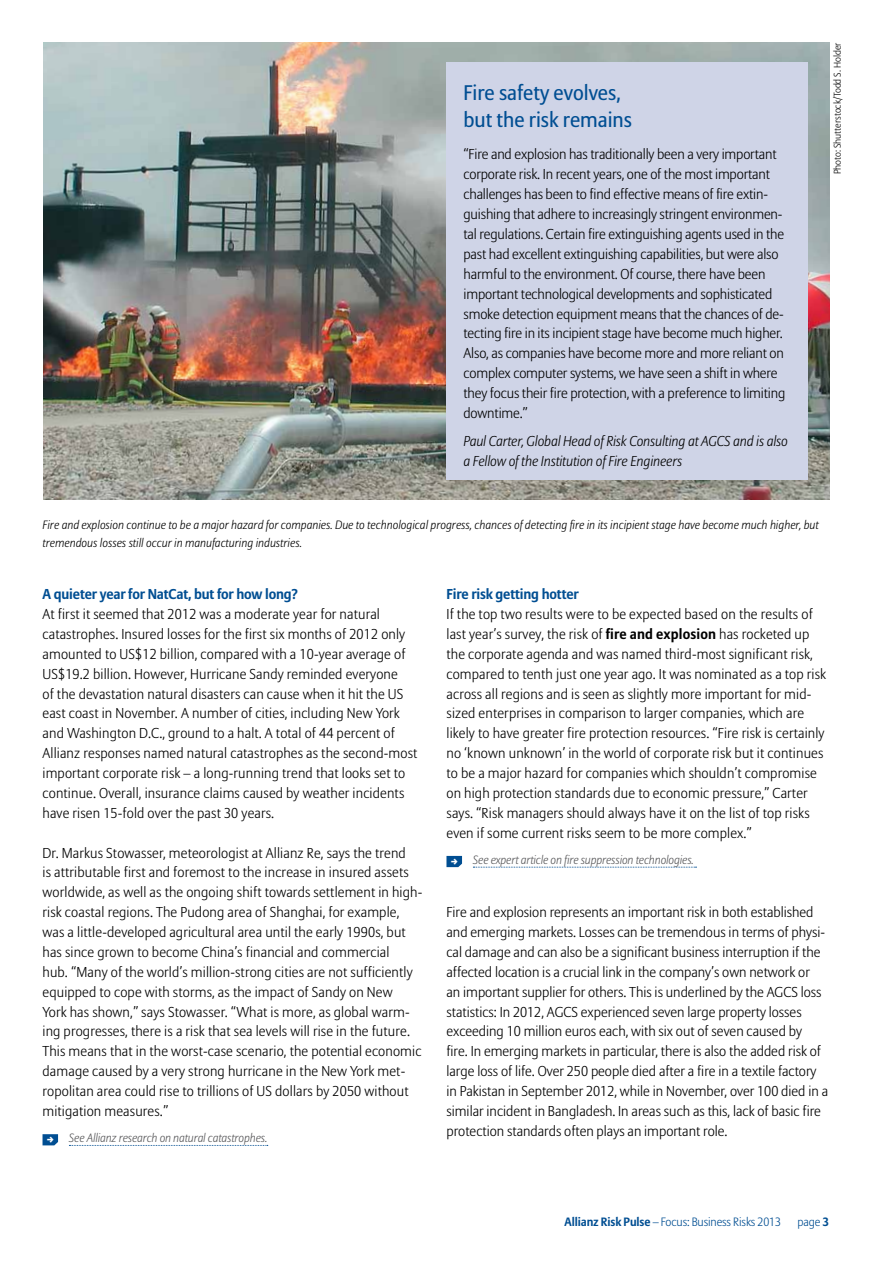
<style>
.page{position:relative;width:893px;height:1263px;background:#fff}
.page>*{position:absolute;margin:0;border:0;box-sizing:border-box;transform-origin:0 0}
.t1{font:21px/27px "Allianz Sans";color:#004e92}
.t2{font:300 14.25px/20px "Allianz Sans";letter-spacing:.01em;color:#000}
.t3{font:300 14.25px/20px "Allianz Sans";letter-spacing:-.01em;color:#000}
.t4{font:italic 300 14.25px/20px "Allianz Sans";letter-spacing:-.01em;color:#000}
.t5{font:700 14.25px "Allianz Sans";letter-spacing:-.01em;color:#004e92}
.t6{font:italic 300 12px/18px "Allianz Sans";color:#000}
.t7{font:italic 300 12px "Allianz Sans";letter-spacing:-.01em;color:#58585a}
.t8{font:300 12px "Allianz Sans";letter-spacing:-.01em;color:#004e92}
.t9{font:300 9.75px "Allianz Sans";color:#000}
.s1{font-weight:700}
</style>
<div class="page">
<svg style="left:473px;top:867px;width:223px;height:1px"></svg>
<svg style="left:69px;top:1145px;width:199px;height:1px"></svg>
<img style="left:43px;top:42px;width:786px;height:458px">
<div style="left:446px;top:62px;width:362px;height:418px;background:#cfd4e7"></div>
<svg style="left:446px;top:856px;width:16px;height:11px"></svg>
<svg style="left:43px;top:1134px;width:15px;height:11px"></svg>
<h1 class="t1" style="left:463px;top:79px;width:170px">Fire safety evolves, but the risk remains</h1>
<p class="t3" style="left:463px;top:144px;width:323px">“Fire and explosion has traditionally been a very important corporate risk. In recent years, one of the most important challenges has been to find effective means of fire extin&shy;guishing that adhere to increasingly stringent environmen&shy;tal regulations. Certain fire extinguishing agents used in the past had excellent extinguishing capabilities, but were also harmful to the environment. Of course, there have been important technological developments and sophisticated smoke detection equipment means that the chances of de&shy;tecting fire in its incipient stage have become much higher.<br>Also, as companies have become more and more reliant on complex computer systems, we have seen a shift in where they focus their fire protection, with a preference to limiting downtime.”</p>
<p class="t4" style="left:463px;top:431px;width:326px">Paul Carter, Global Head of Risk Consulting at AGCS and is also a Fellow of the Institution of Fire Engineers</p>
<p class="t9" style="left:832px;top:174px;width:133px;rotate:-90deg">Photo: Shutterstock/Todd S. Holder</p>
<p class="t6" style="left:43px;top:515px;width:778px">Fire and explosion continue to be a major hazard for companies. Due to technological progress, chances of detecting fire in its incipient stage have become much higher, but tremendous losses still occur in manufacturing industries.</p>
<p class="t5" style="left:43px;top:585px;width:257px">A quieter year for NatCat, but for how long?</p>
<p class="t2" style="left:43px;top:604px;width:376px">At first it seemed that 2012 was a moderate year for natural catastrophes. Insured losses for the first six months of 2012 only amounted to US$12 billion, compared with a 10-year average of US$19.2 billion. However, Hurricane Sandy reminded everyone<br>of the devastation natural disasters can cause when it hit the US east coast in November. A number of cities, including New York and Washington D.C., ground to a halt. A total of 44 percent of Allianz responses named natural catastrophes as the second-most important corporate risk – a long-running trend that looks set to continue. Overall, insurance claims caused by weather incidents have risen 15-fold over the past 30 years.</p>
<p class="t2" style="left:43px;top:842px;width:381px">Dr. Markus Stowasser, meteorologist at Allianz Re, says the trend<br>is attributable first and foremost to the increase in insured assets worldwide, as well as the ongoing shift towards settlement in high&shy;risk coastal regions. The Pudong area of Shanghai, for example, was a little-developed agricultural area until the early 1990s, but has since grown to become China’s financial and commercial<br>hub. “Many of the world’s million-strong cities are not sufficiently equipped to cope with storms, as the impact of Sandy on New<br>York has shown,” says Stowasser. “What is more, as global warm&shy;ing progresses, there is a risk that sea levels will rise in the future.<br>This means that in the worst-case scenario, the potential economic damage caused by a very strong hurricane in the New York met&shy;ropolitan area could rise to trillions of US dollars by 2050 without mitigation measures.”</p>
<p class="t7" style="left:69px;top:1131px;width:200px">See Allianz research on natural catastrophes.</p>
<p class="t5" style="left:446px;top:585px;width:134px">Fire risk getting hotter</p>
<p class="t2" style="left:446px;top:604px;width:381px">If the top two results were to be expected based on the results of last year’s survey, the risk of <span class="s1">fire and explosion</span> has rocketed up the corporate agenda and was named third-most significant risk, compared to tenth just one year ago. It was nominated as a top risk across all regions and is seen as slightly more important for mid&shy;sized enterprises in comparison to larger companies, which are likely to have greater fire protection resources. “Fire risk is certainly no ‘known unknown’ in the world of corporate risk but it continues to be a major hazard for companies which shouldn’t compromise on high protection standards due to economic pressure,” Carter says. “Risk managers should always have it on the list of top risks even if some current risks seem to be more complex.”</p>
<p class="t7" style="left:473px;top:853px;width:222px">See expert article on fire suppression technologies.</p>
<p class="t2" style="left:446px;top:902px;width:383px">Fire and explosion represents an important risk in both established and emerging markets. Losses can be tremendous in terms of physi&shy;cal damage and can also be a significant business interruption if the affected location is a crucial link in the company’s own network or<br>an important supplier for others. This is underlined by the AGCS loss statistics: In 2012, AGCS experienced seven large property losses exceeding 10 million euros each, with six out of seven caused by<br>fire. In emerging markets in particular, there is also the added risk of large loss of life. Over 250 people died after a fire in a textile factory in Pakistan in September 2012, while in November, over 100 died in a similar incident in Bangladesh. In areas such as this, lack of basic fire protection standards often plays an important role.</p>
<p class="t8" style="left:565px;top:1214px;width:218px"><span class="s1">Allianz Risk Pulse</span> – Focus: Business Risks 2013</p>
<p class="t8" style="left:797px;top:1214px;width:33px">page <span class="s1">3</span></p>
</div>
